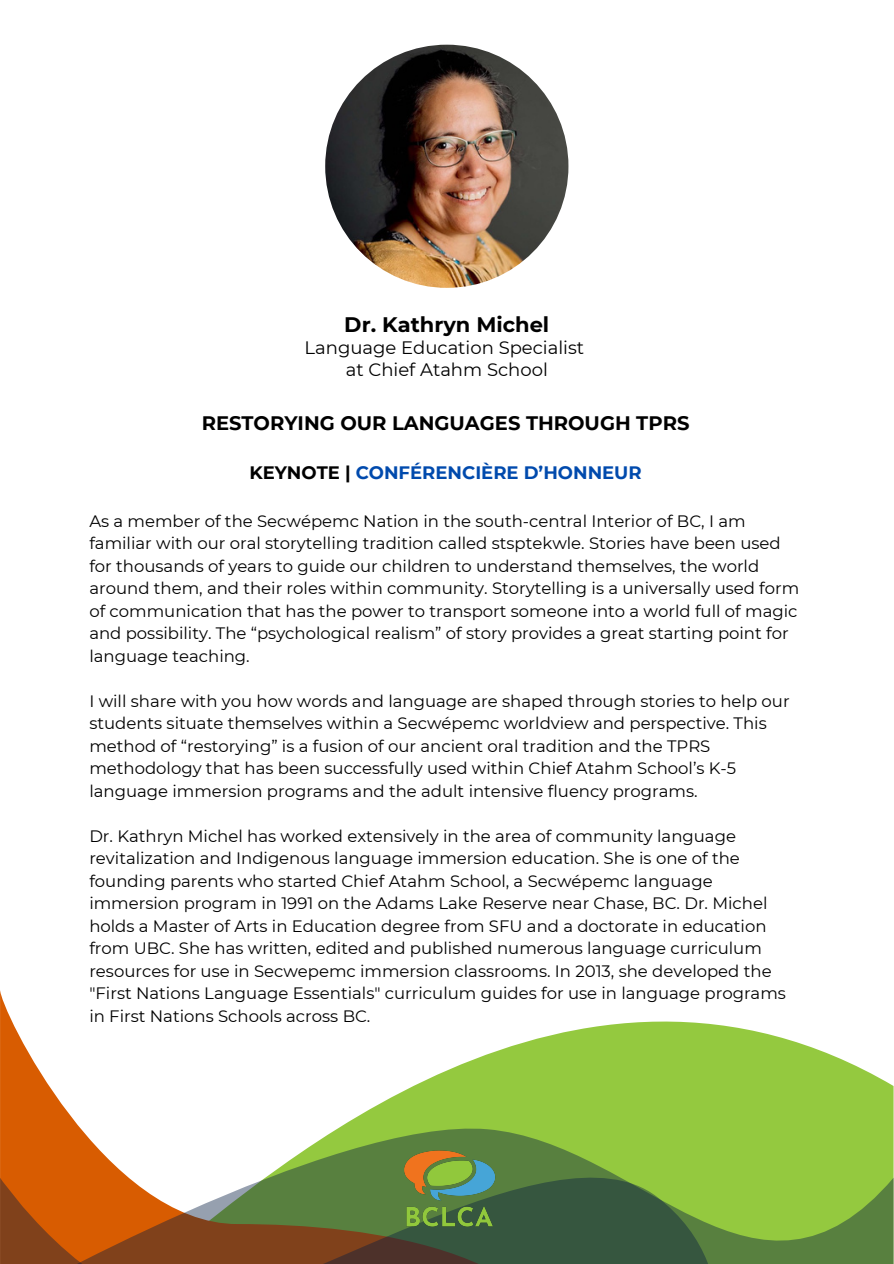
<style>
.page{position:relative;width:894px;height:1264px;background:#fff}
.page>*{position:absolute;margin:0;border:0;box-sizing:border-box;transform-origin:0 0}
.t1{font:700 21px "Montserrat";color:#000}
.t2{font:700 19.5px "Montserrat";color:#000}
.t3{font:18px/22.5px "Montserrat";color:#000;text-align:center}
.t4{font:700 18px "Montserrat";color:#004aad}
.t5{font:16.5px/22.5px "Montserrat";color:#000}
.s1{color:#000}
</style>
<div class="page">
<svg style="left:581px;top:1021px;width:312px;height:107px;background:#a3d15b"></svg>
<svg style="left:0;top:990px;width:581px;height:138px"></svg>
<svg style="left:0;top:1128px;width:893px;height:135px;fill:#94c93f"></svg>
<svg style="left:0;top:1176px;width:719px;height:87px;background:#756737"></svg>
<img style="left:404px;top:1150px;width:91px;height:76px">
<img style="left:325px;top:45px;width:243px;height:243px;border-radius:50%">
<p class="t1" style="left:344px;top:312px;width:206px">Dr. Kathryn Michel</p>
<p class="t3" style="left:304px;top:336px;width:281px">Language Education Specialist at Chief Atahm School</p>
<h2 class="t2" style="left:202px;top:411px;width:489px">RESTORYING OUR LANGUAGES THROUGH TPRS</h2>
<h1 class="t4" style="left:249px;top:462px;width:394px"><span class="s1">KEYNOTE |</span> CONFÉRENCIÈRE D’HONNEUR</h1>
<h1 class="t5" style="left:89px;top:509px;width:711px">As a member of the Secwépemc Nation in the south-central Interior of BC, I am familiar with our oral storytelling tradition called stsptekwle. Stories have been used for thousands of years to guide our children to understand themselves, the world around them, and their roles within community. Storytelling is a universally used form of communication that has the power to transport someone into a world full of magic and possibility. The “psychological realism” of story provides a great starting point for language teaching.</h1>
<p class="t5" style="left:89px;top:689px;width:701px">I will share with you how words and language are shaped through stories to help our students situate themselves within a Secwépemc worldview and perspective. This method of “restorying” is a fusion of our ancient oral tradition and the TPRS methodology that has been successfully used within Chief Atahm School’s K-5 language immersion programs and the adult intensive fluency programs.</p>
<p class="t5" style="left:89px;top:824px;width:698px">Dr. Kathryn Michel has worked extensively in the area of community language revitalization and Indigenous language immersion education. She is one of the founding parents who started Chief Atahm School, a Secwépemc language immersion program in 1991 on the Adams Lake Reserve near Chase, BC. Dr. Michel holds a Master of Arts in Education degree from SFU and a doctorate in education from UBC. She has written, edited and published numerous language curriculum resources for use in Secwepemc immersion classrooms. In 2013, she developed the "First Nations Language Essentials" curriculum guides for use in language programs in First Nations Schools across BC.</p>
</div>
